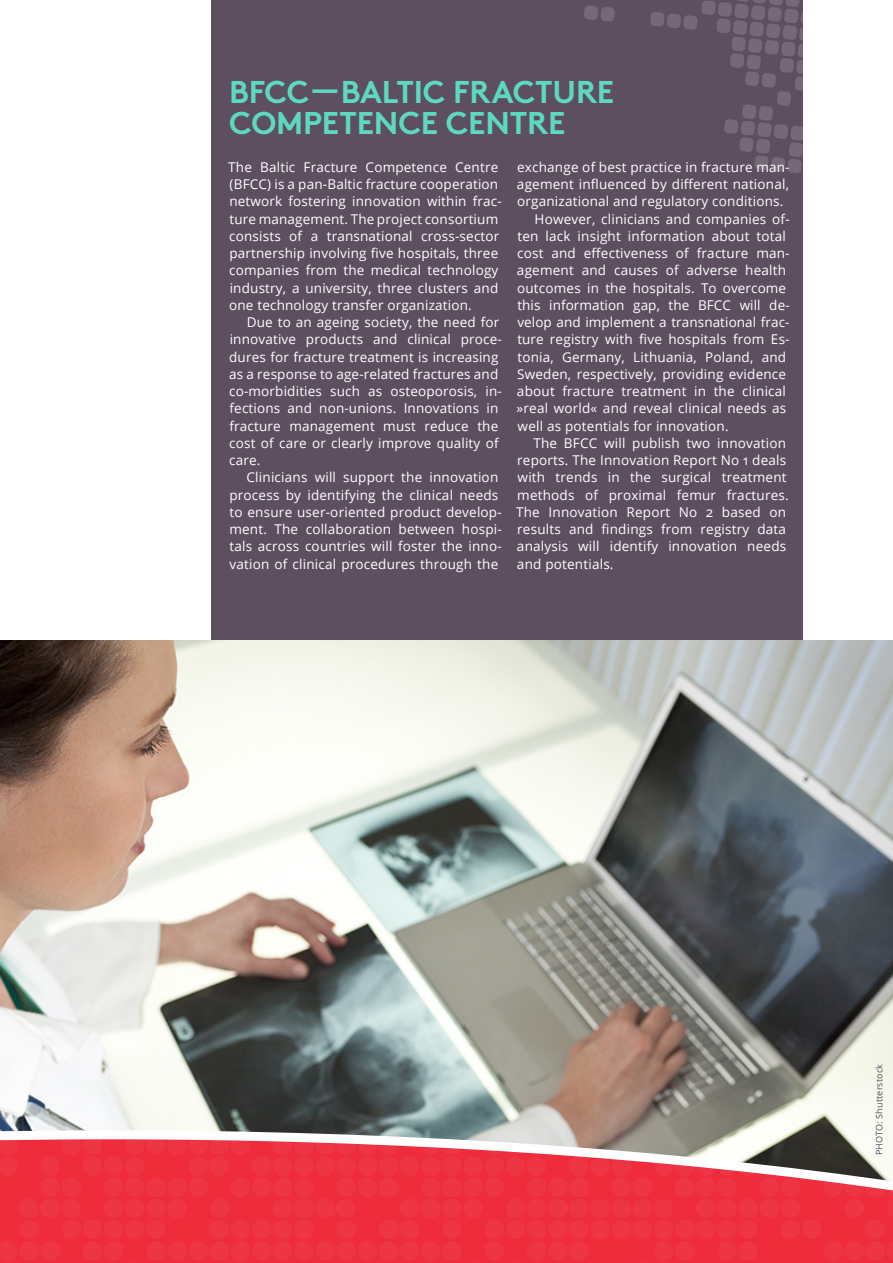
<style>
.page{position:relative;width:893px;height:1263px;background:#fff}
.page>*{position:absolute;margin:0;border:0;box-sizing:border-box;transform-origin:0 0}
.t1{font:700 31.5px/31.5px "Brown Std";letter-spacing:-.005em;color:#5dd9c1}
.t2{font:13.5px/17.2px "Open Sans";letter-spacing:.015em;color:#fff}
.t3{font:9px "Open Sans";letter-spacing:.015em;color:#5d4e60}
</style>
<div class="page">
<div style="left:211px;top:0;width:591px;height:653px;background:#5d4e60"></div>
<img style="left:0;top:640px;width:893px;height:486px">
<svg style="left:584px;top:5px;width:31px;height:17px"></svg>
<svg style="left:650px;top:0;width:153px;height:174px"></svg>
<svg style="left:0;top:1126px;width:893px;height:137px;background:#e34c57"></svg>
<h1 class="t1" style="left:229px;top:76px;width:387px">BFCC—BALTIC FRACTURE<br>COMPETENCE CENTRE</h1>
<p class="t2" style="left:228px;top:158px;width:275px">The Baltic Fracture Competence Centre (BFCC) is a pan-Baltic fracture cooperation network fostering innovation within frac&shy;ture management. The project consortium consists of a transnational cross-sector partnership involving five hospitals, three companies from the medical technology industry, a university, three clusters and one technology transfer organization.</p>
<p class="t2" style="left:229px;top:313px;width:274px;text-indent:18px">Due to an ageing society, the need for innovative products and clinical proce&shy;dures for fracture treatment is increasing as a response to age-related fractures and co-morbidities such as osteoporosis, in&shy;fections and non-unions. Innovations in fracture management must reduce the cost of care or clearly improve quality of care.</p>
<p class="t2" style="left:229px;top:468px;width:274px;text-indent:17px">Clinicians will support the innovation process by identifying the clinical needs to ensure user-oriented product develop&shy;ment. The collaboration between hospi&shy;tals across countries will foster the inno&shy;vation of clinical procedures through the</p>
<p class="t2" style="left:517px;top:158px;width:274px">exchange of best practice in fracture man-</p>
<p class="t2" style="left:517px;top:175px;width:274px">agement influenced by different national,</p>
<p class="t2" style="left:517px;top:192px;width:268px">organizational and regulatory conditions.</p>
<p class="t2" style="left:535px;top:210px;width:257px">However, clinicians and companies of-</p>
<p class="t2" style="left:517px;top:227px;width:270px">ten lack insight information about total</p>
<p class="t2" style="left:517px;top:244px;width:274px">cost and effectiveness of fracture man-</p>
<p class="t2" style="left:517px;top:261px;width:271px">agement and causes of adverse health</p>
<p class="t2" style="left:517px;top:279px;width:271px">outcomes in the hospitals. To overcome</p>
<p class="t2" style="left:517px;top:296px;width:274px">this information gap, the BFCC will de-</p>
<p class="t2" style="left:517px;top:313px;width:271px">velop and implement a transnational frac--</p>
<p class="t2" style="left:517px;top:331px;width:274px">ture registry with five hospitals from Es-</p>
<p class="t2" style="left:517px;top:348px;width:270px">tonia, Germany, Lithuania, Poland, and</p>
<p class="t2" style="left:517px;top:365px;width:271px">Sweden, respectively, providing evidence</p>
<p class="t2" style="left:517px;top:382px;width:271px">about fracture treatment in the clinical</p>
<p class="t2" style="left:517px;top:400px;width:271px">»real world« and reveal clinical needs as</p>
<p class="t2" style="left:518px;top:417px;width:213px">well as potentials for innovation.</p>
<p class="t2" style="left:533px;top:434px;width:254px">The BFCC will publish two innovation</p>
<p class="t2" style="left:517px;top:451px;width:270px">reports. The Innovation Report No 1 deals</p>
<p class="t2" style="left:518px;top:469px;width:270px">with trends in the surgical treatment</p>
<p class="t2" style="left:517px;top:486px;width:273px">methods of proximal femur fractures.</p>
<p class="t2" style="left:516px;top:503px;width:272px">The Innovation Report No 2 based on</p>
<p class="t2" style="left:517px;top:520px;width:270px">results and findings from registry data</p>
<p class="t2" style="left:517px;top:538px;width:271px">analysis will identify innovation needs</p>
<p class="t2" style="left:517px;top:555px;width:98px">and potentials.</p>
<p class="t3" style="left:873px;top:1155px;width:93px;rotate:-90deg">PHOTO: Shutterstock</p>
</div>
